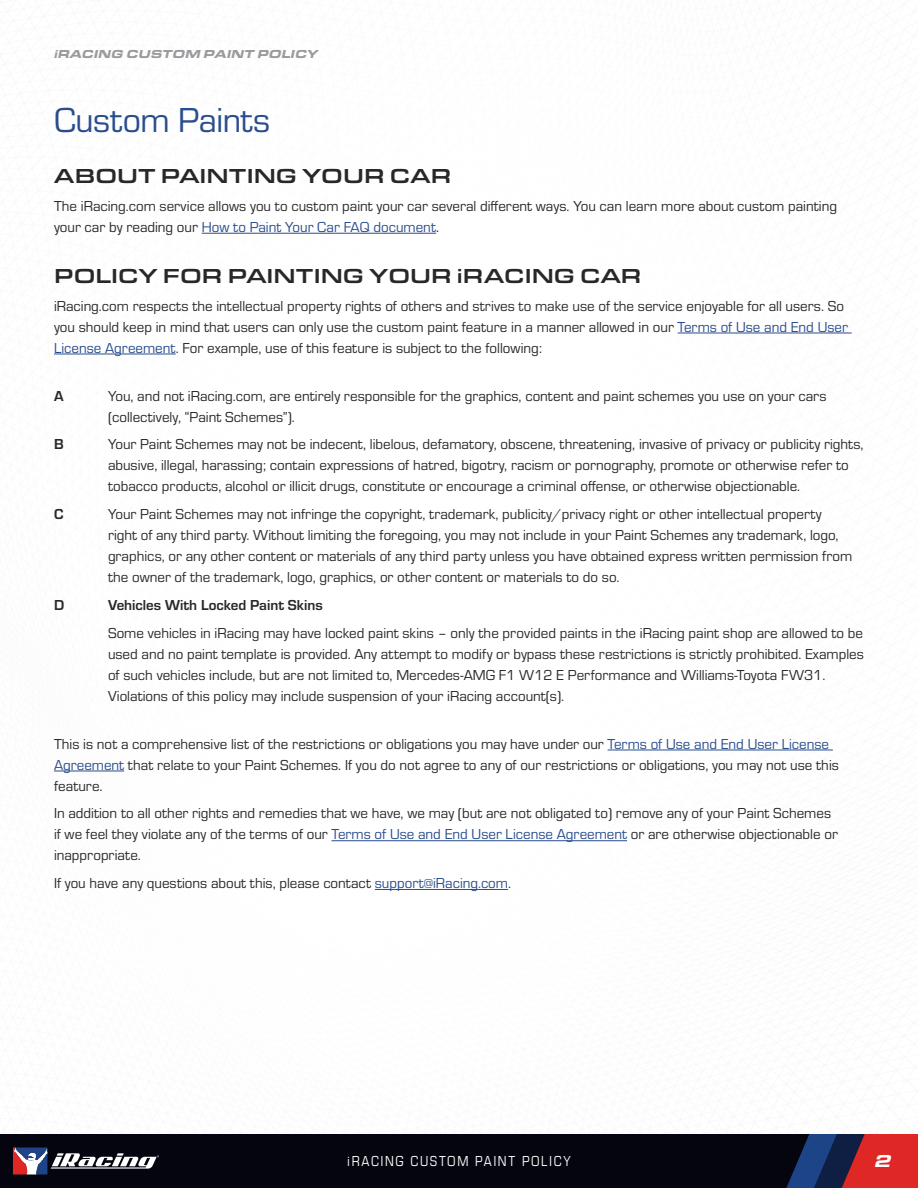
<style>
.page{position:relative;width:918px;height:1188px;background:#fff}
.page>*{position:absolute;margin:0;border:0;box-sizing:border-box;transform-origin:0 0}
.t1{font:36px "Eurostile";letter-spacing:-.01em;color:#294d8e}
.t2{font:500 21px "Eurostile Ext";color:#292829}
.t3{font:italic 900 18px "Eurostile Ext";color:#fff}
.t4{font:15px/21px "Eurostile";color:#292829}
.t5{font:700 15px "Eurostile";color:#292829}
.t6{font:15px "Eurostile Con";letter-spacing:.1em;color:#fff}
.t7{font:italic 900 12px "Eurostile Ext";color:#9b9b9f}
.s1{color:#294d8e}
</style>
<div class="page">
<div style="left:0;top:1134px;width:918px;height:54px;background:#05050f"></div>
<svg style="left:786px;top:1134px;width:132px;height:54px;background:#77283e"></svg>
<svg style="left:13px;top:1148px;width:146px;height:26px"></svg>
<hr style="left:202px;top:233px;width:234px;height:1px;background:#294d8e">
<hr style="left:678px;top:333px;width:174px;height:1px;background:#294d8e">
<hr style="left:54px;top:354px;width:122px;height:1px;background:#294d8e">
<hr style="left:608px;top:750px;width:225px;height:1px;background:#294d8e">
<hr style="left:54px;top:771px;width:70px;height:1px;background:#294d8e">
<hr style="left:332px;top:840px;width:295px;height:1px;background:#294d8e">
<hr style="left:375px;top:889px;width:133px;height:1px;background:#294d8e">
<p class="t7" style="left:54px;top:45px;width:266px">iRACING CUSTOM PAINT POLICY</p>
<h1 class="t1" style="left:54px;top:96px;width:218px">Custom Paints</h1>
<h2 class="t2" style="left:54px;top:161px;width:399px">ABOUT PAINTING YOUR CAR</h2>
<p class="t4" style="left:54px;top:195px;width:785px">The iRacing.com service allows you to custom paint your car several different ways. You can learn more about custom painting your car by reading our <span class="s1">How to Paint Your Car FAQ document</span>.</p>
<h2 class="t2" style="left:54px;top:261px;width:589px">POLICY FOR PAINTING YOUR iRACING CAR</h2>
<p class="t4" style="left:54px;top:294px;width:795px">iRacing.com respects the intellectual property rights of others and strives to make use of the service enjoyable for all users. So you should keep in mind that users can only use the custom paint feature in a manner allowed in our <span class="s1">Terms of Use and End User<br>License Agreement</span>. For example, use of this feature is subject to the following:</p>
<p class="t5" style="left:54px;top:385px;width:11px">A</p>
<p class="t4" style="left:108px;top:384px;width:720px">You, and not iRacing.com, are entirely responsible for the graphics, content and paint schemes you use on your cars (collectively, “Paint Schemes”).</p>
<p class="t5" style="left:54px;top:434px;width:11px">B</p>
<p class="t4" style="left:108px;top:433px;width:757px">Your Paint Schemes may not be indecent, libelous, defamatory, obscene, threatening, invasive of privacy or publicity rights, abusive, illegal, harassing; contain expressions of hatred, bigotry, racism or pornography, promote or otherwise refer to tobacco products, alcohol or illicit drugs, constitute or encourage a criminal offense, or otherwise objectionable.</p>
<p class="t5" style="left:54px;top:503px;width:11px">C</p>
<p class="t4" style="left:108px;top:503px;width:746px">Your Paint Schemes may not infringe the copyright, trademark, publicity/privacy right or other intellectual property right of any third party. Without limiting the foregoing, you may not include in your Paint Schemes any trademark, logo, graphics, or any other content or materials of any third party unless you have obtained express written permission from the owner of the trademark, logo, graphics, or other content or materials to do so.</p>
<p class="t5" style="left:54px;top:594px;width:12px">D</p>
<p class="t5" style="left:108px;top:594px;width:216px">Vehicles With Locked Paint Skins</p>
<p class="t4" style="left:108px;top:621px;width:757px">Some vehicles in iRacing may have locked paint skins – only the provided paints in the iRacing paint shop are allowed to be used and no paint template is provided. Any attempt to modify or bypass these restrictions is strictly prohibited. Examples of such vehicles include, but are not limited to, Mercedes-AMG F1 W12 E Performance and Williams-Toyota FW31.<br>Violations of this policy may include suspension of your iRacing account(s).</p>
<p class="t4" style="left:54px;top:732px;width:786px">This is not a comprehensive list of the restrictions or obligations you may have under our <span class="s1">Terms of Use and End User License<br>Agreement</span> that relate to your Paint Schemes. If you do not agree to any of our restrictions or obligations, you may not use this feature.</p>
<p class="t4" style="left:54px;top:802px;width:785px">In addition to all other rights and remedies that we have, we may (but are not obligated to) remove any of your Paint Schemes if we feel they violate any of the terms of our <span class="s1">Terms of Use and End User License Agreement</span> or are otherwise objectionable or inappropriate.</p>
<p class="t4" style="left:54px;top:872px;width:459px">If you have any questions about this, please contact <span class="s1">support@iRacing.com</span>.</p>
<p class="t6" style="left:347px;top:1151px;width:225px">iRACING CUSTOM PAINT POLICY</p>
<p class="t3" style="left:875px;top:1147px;width:19px">2</p>
</div>
